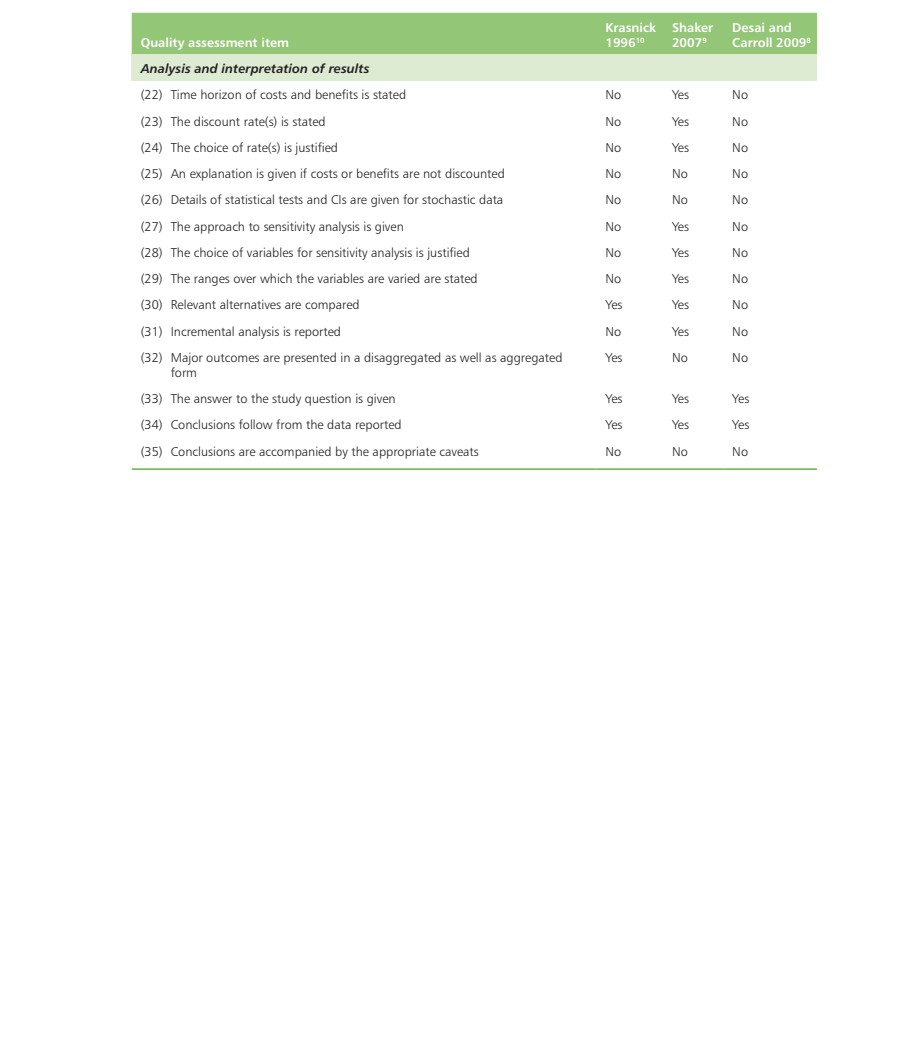
<style>
.page{position:relative;width:919px;height:1062px;background:#fff}
.page>*{position:absolute;margin:0;border:0;box-sizing:border-box;transform-origin:0 0}
._7_2_Table_text__Tab{font:12.75px/15px "Humanist 777 BT Light B";color:#231f20}
._7_10_Table_head__Ta{font:12.75px/15px "Humanist 777 BT Bold B";color:#fff}
._7_11_Table_subhead{font:12.75px "Humanist 777 BT Bold Italic B";color:#231f20}
</style>
<div class="page">
<div style="left:132px;top:13px;width:684px;height:42px;background:#93c676"></div>
<div style="left:132px;top:55px;width:684px;height:26px;background:#ddebd3"></div>
<hr style="left:132px;top:468px;width:464px;height:2px;background:#63b445">
<hr style="left:596px;top:468px;width:67px;height:2px;background:#63b445">
<hr style="left:663px;top:468px;width:60px;height:2px;background:#63b445">
<hr style="left:723px;top:468px;width:93px;height:2px;background:#63b445">
<p class="_7_10_Table_head__Ta" style="left:141px;top:35px;width:150px">Quality assessment item</p>
<p class="_7_10_Table_head__Ta" style="left:605px;top:20px;width:52px">Krasnick<br>1996<sup>10</sup></p>
<p class="_7_10_Table_head__Ta" style="left:672px;top:20px;width:43px">Shaker<br>2007<sup>9</sup></p>
<p class="_7_10_Table_head__Ta" style="left:732px;top:20px;width:80px">Desai and<br>Carroll 2009<sup>8</sup></p>
<p class="_7_11_Table_subhead" style="left:141px;top:60px;width:230px">Analysis and interpretation of results</p>
<p class="_7_2_Table_text__Tab" style="left:141px;top:87px;width:267px">(22) Time horizon of costs and benefits is stated</p>
<p class="_7_2_Table_text__Tab" style="left:605px;top:87px;width:17px">No</p>
<p class="_7_2_Table_text__Tab" style="left:672px;top:87px;width:19px">Yes</p>
<p class="_7_2_Table_text__Tab" style="left:732px;top:87px;width:17px">No</p>
<p class="_7_2_Table_text__Tab" style="left:141px;top:113px;width:186px">(23) The discount rate(s) is stated</p>
<p class="_7_2_Table_text__Tab" style="left:605px;top:113px;width:17px">No</p>
<p class="_7_2_Table_text__Tab" style="left:672px;top:113px;width:19px">Yes</p>
<p class="_7_2_Table_text__Tab" style="left:732px;top:113px;width:17px">No</p>
<p class="_7_2_Table_text__Tab" style="left:141px;top:140px;width:199px">(24) The choice of rate(s) is justified</p>
<p class="_7_2_Table_text__Tab" style="left:605px;top:140px;width:17px">No</p>
<p class="_7_2_Table_text__Tab" style="left:672px;top:140px;width:19px">Yes</p>
<p class="_7_2_Table_text__Tab" style="left:732px;top:140px;width:17px">No</p>
<p class="_7_2_Table_text__Tab" style="left:141px;top:166px;width:365px">(25) An explanation is given if costs or benefits are not discounted</p>
<p class="_7_2_Table_text__Tab" style="left:605px;top:166px;width:17px">No</p>
<p class="_7_2_Table_text__Tab" style="left:672px;top:166px;width:17px">No</p>
<p class="_7_2_Table_text__Tab" style="left:732px;top:166px;width:17px">No</p>
<p class="_7_2_Table_text__Tab" style="left:141px;top:192px;width:364px">(26) Details of statistical tests and CIs are given for stochastic data</p>
<p class="_7_2_Table_text__Tab" style="left:605px;top:192px;width:17px">No</p>
<p class="_7_2_Table_text__Tab" style="left:672px;top:192px;width:17px">No</p>
<p class="_7_2_Table_text__Tab" style="left:732px;top:192px;width:17px">No</p>
<p class="_7_2_Table_text__Tab" style="left:141px;top:218px;width:264px">(27) The approach to sensitivity analysis is given</p>
<p class="_7_2_Table_text__Tab" style="left:605px;top:218px;width:17px">No</p>
<p class="_7_2_Table_text__Tab" style="left:672px;top:218px;width:19px">Yes</p>
<p class="_7_2_Table_text__Tab" style="left:732px;top:218px;width:17px">No</p>
<p class="_7_2_Table_text__Tab" style="left:141px;top:245px;width:331px">(28) The choice of variables for sensitivity analysis is justified</p>
<p class="_7_2_Table_text__Tab" style="left:605px;top:245px;width:17px">No</p>
<p class="_7_2_Table_text__Tab" style="left:672px;top:245px;width:19px">Yes</p>
<p class="_7_2_Table_text__Tab" style="left:732px;top:245px;width:17px">No</p>
<p class="_7_2_Table_text__Tab" style="left:141px;top:271px;width:338px">(29) The ranges over which the variables are varied are stated</p>
<p class="_7_2_Table_text__Tab" style="left:605px;top:271px;width:17px">No</p>
<p class="_7_2_Table_text__Tab" style="left:672px;top:271px;width:19px">Yes</p>
<p class="_7_2_Table_text__Tab" style="left:732px;top:271px;width:17px">No</p>
<p class="_7_2_Table_text__Tab" style="left:141px;top:297px;width:220px">(30) Relevant alternatives are compared</p>
<p class="_7_2_Table_text__Tab" style="left:605px;top:297px;width:19px">Yes</p>
<p class="_7_2_Table_text__Tab" style="left:672px;top:297px;width:19px">Yes</p>
<p class="_7_2_Table_text__Tab" style="left:732px;top:297px;width:17px">No</p>
<p class="_7_2_Table_text__Tab" style="left:141px;top:323px;width:202px">(31) Incremental analysis is reported</p>
<p class="_7_2_Table_text__Tab" style="left:605px;top:323px;width:17px">No</p>
<p class="_7_2_Table_text__Tab" style="left:672px;top:323px;width:19px">Yes</p>
<p class="_7_2_Table_text__Tab" style="left:732px;top:323px;width:17px">No</p>
<p class="_7_2_Table_text__Tab" style="left:171px;top:350px;width:393px;text-indent:-30px">(32) Major outcomes are presented in a disaggregated as well as aggregated form</p>
<p class="_7_2_Table_text__Tab" style="left:605px;top:350px;width:19px">Yes</p>
<p class="_7_2_Table_text__Tab" style="left:672px;top:350px;width:17px">No</p>
<p class="_7_2_Table_text__Tab" style="left:732px;top:350px;width:17px">No</p>
<p class="_7_2_Table_text__Tab" style="left:141px;top:391px;width:256px">(33) The answer to the study question is given</p>
<p class="_7_2_Table_text__Tab" style="left:605px;top:391px;width:19px">Yes</p>
<p class="_7_2_Table_text__Tab" style="left:672px;top:391px;width:19px">Yes</p>
<p class="_7_2_Table_text__Tab" style="left:732px;top:391px;width:19px">Yes</p>
<p class="_7_2_Table_text__Tab" style="left:141px;top:417px;width:262px">(34) Conclusions follow from the data reported</p>
<p class="_7_2_Table_text__Tab" style="left:605px;top:417px;width:19px">Yes</p>
<p class="_7_2_Table_text__Tab" style="left:672px;top:417px;width:19px">Yes</p>
<p class="_7_2_Table_text__Tab" style="left:732px;top:417px;width:19px">Yes</p>
<p class="_7_2_Table_text__Tab" style="left:141px;top:443px;width:339px">(35) Conclusions are accompanied by the appropriate caveats</p>
<p class="_7_2_Table_text__Tab" style="left:605px;top:443px;width:17px">No</p>
<p class="_7_2_Table_text__Tab" style="left:672px;top:443px;width:17px">No</p>
<p class="_7_2_Table_text__Tab" style="left:732px;top:443px;width:17px">No</p>
</div>
